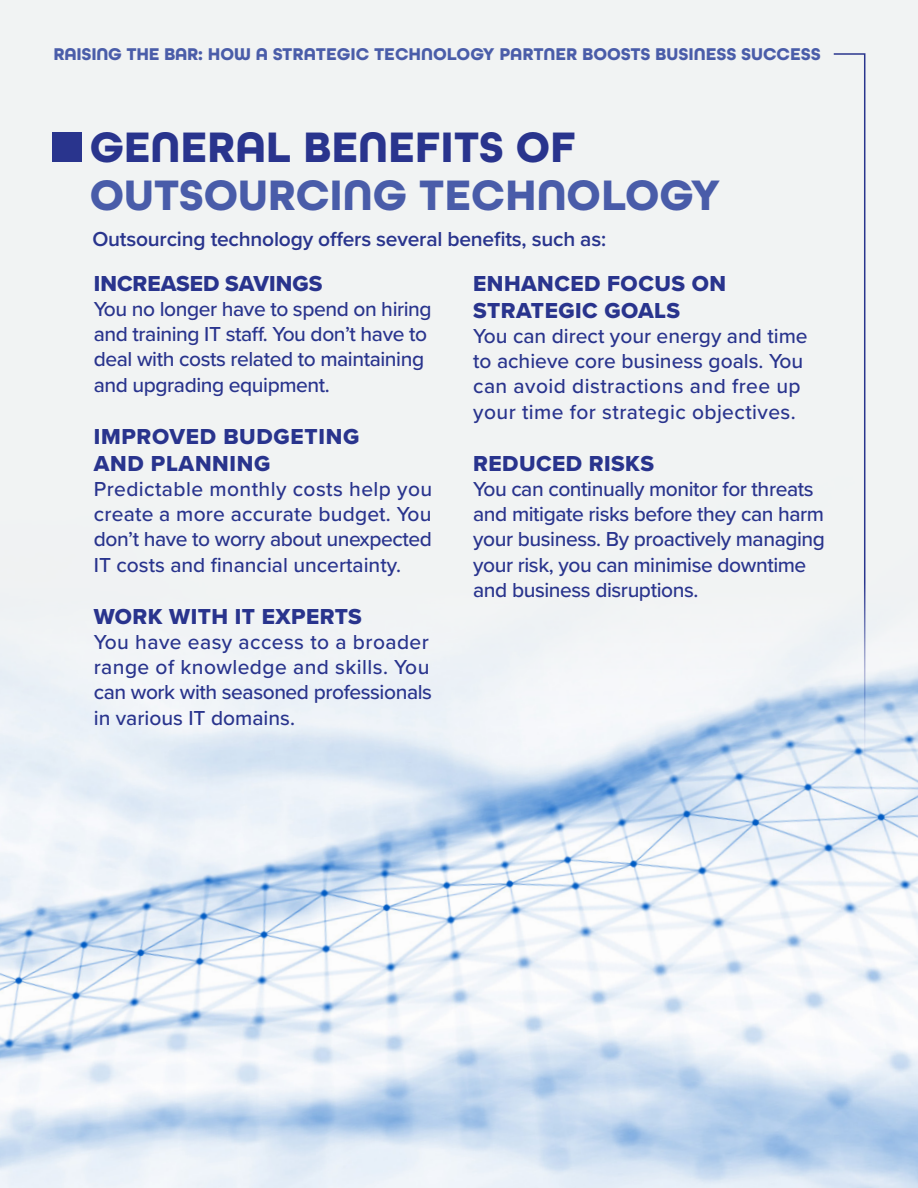
<style>
.page{position:relative;width:918px;height:1188px;background:#fff}
.page>*{position:absolute;margin:0;border:0;box-sizing:border-box;transform-origin:0 0}
.t1{font:700 45px/48px "All Round Gothic";color:#495ca9}
.t2{font:22.5px/27px "Proxima Nova Extrabld";letter-spacing:.02em;color:#29348d}
.t3{font:22.5px "Proxima Nova Extrabld";color:#29348d}
.t4{font:500 21px/25.2px "Proxima Nova";letter-spacing:-.02em;color:#29348d}
.t5{font:500 21px/25.2px "Proxima Nova";letter-spacing:.02em;color:#29348d}
.t6{font:500 21px "Proxima Nova";color:#29348d}
.t7{font:600 21px "Proxima Nova";letter-spacing:-.01em;color:#29348d}
.t8{font:700 18px "All Round Gothic";color:#495ca9}
.s1{color:#29348d}
</style>
<div class="page">
<img style="left:0;top:0;width:918px;height:1188px">
<div style="left:52px;top:132px;width:30px;height:29px;background:#29348d"></div>
<p class="t8" style="left:53px;top:43px;width:769px">RAISING THE BAR: HOW A STRATEGIC TECHNOLOGY PARTNER BOOSTS BUSINESS SUCCESS</p>
<p class="t1" style="left:90px;top:124px;width:632px"><span class="s1">GENERAL BENEFITS OF<br></span>OUTSOURCING TECHNOLOGY</p>
<p class="t7" style="left:92px;top:223px;width:515px">Outsourcing technology offers several benefits, such as:</p>
<p class="t3" style="left:94px;top:266px;width:230px">INCREASED SAVINGS</p>
<p class="t4" style="left:94px;top:296px;width:339px">You no longer have to spend on hiring and training IT staff. You don’t have to deal with costs related to maintaining and upgrading equipment.</p>
<p class="t2" style="left:94px;top:422px;width:267px">IMPROVED BUDGETING</p>
<p class="t2" style="left:94px;top:449px;width:178px">AND PLANNING</p>
<p class="t4" style="left:94px;top:476px;width:340px;text-align:justify">Predictable monthly costs help you create a more accurate budget. You don’t have to worry about unexpected</p>
<p class="t6" style="left:94px;top:549px;width:309px">IT costs and financial uncertainty.</p>
<p class="t2" style="left:94px;top:602px;width:270px">WORK WITH IT EXPERTS</p>
<p class="t5" style="left:94px;top:629px;width:337px">You have easy access to a broader range of knowledge and skills. You</p>
<p class="t4" style="left:94px;top:679px;width:340px">can work with seasoned professionals</p>
<p class="t6" style="left:94px;top:702px;width:203px">in various IT domains.</p>
<p class="t2" style="left:473px;top:269px;width:254px">ENHANCED FOCUS ON<br>STRATEGIC GOALS</p>
<p class="t6" style="left:473px;top:320px;width:336px">You can direct your energy and time</p>
<p class="t5" style="left:473px;top:348px;width:332px">to achieve core business goals. You can avoid distractions and free up your time for strategic objectives.</p>
<p class="t2" style="left:473px;top:449px;width:182px">REDUCED RISKS</p>
<p class="t4" style="left:473px;top:476px;width:353px">You can continually monitor for threats and mitigate risks before they can harm your business. By proactively managing your risk, you can minimise downtime and business disruptions.</p>
</div>
